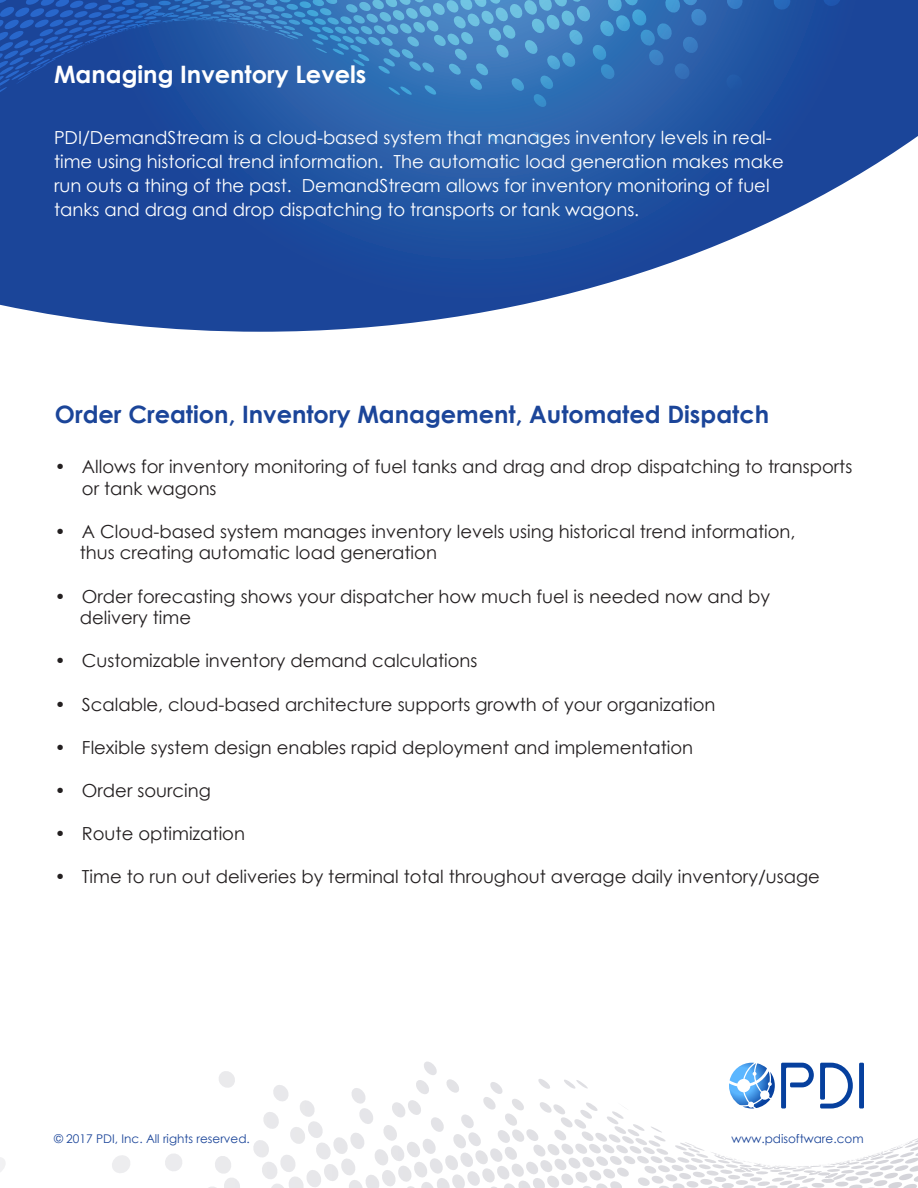
<style>
.page{position:relative;width:918px;height:1188px;background:#fff}
.page>*{position:absolute;margin:0;border:0;box-sizing:border-box;transform-origin:0 0}
.t1{font:700 24px "Century Gothic";color:#1b4599}
.t2{font:700 24px "Century Gothic";color:#fff}
.t3{font:18px/21.6px "Century Gothic";color:#231f20}
.t4{font:18px/24px "Century Gothic";color:#fff}
.t5{font:12px "Century Gothic";color:#1b4599}
</style>
<div class="page">
<svg style="left:0;top:146px;width:904px;height:186px"></svg>
<svg style="left:0;top:0;width:918px;height:146px;background:#2a60ab"></svg>
<svg style="left:0;top:1061px;width:918px;height:127px"></svg>
<svg style="left:729px;top:1063px;width:46px;height:46px"></svg>
<div style="left:859px;top:1063px;width:5px;height:46px;background:#06409e"></div>
<svg style="left:820px;top:1063px;width:33px;height:46px"></svg>
<svg style="left:781px;top:1063px;width:33px;height:46px"></svg>
<p class="t2" style="left:54px;top:56px;width:314px">Managing Inventory Levels</p>
<p class="t4" style="left:54px;top:125px;width:731px">PDI/DemandStream is a cloud-based system that manages inventory levels in real&shy;time using historical trend information. The automatic load generation makes make run outs a thing of the past. DemandStream allows for inventory monitoring of fuel tanks and drag and drop dispatching to transports or tank wagons.</p>
<p class="t1" style="left:55px;top:396px;width:716px">Order Creation, Inventory Management, Automated Dispatch</p>
<p class="t3" style="left:82px;top:455px;width:772px;text-indent:-27px">• Allows for inventory monitoring of fuel tanks and drag and drop dispatching to transports or tank wagons</p>
<p class="t3" style="left:55px;top:520px;width:742px">• A Cloud-based system manages inventory levels using historical trend information,</p>
<p class="t3" style="left:80px;top:542px;width:359px">thus creating automatic load generation</p>
<p class="t3" style="left:55px;top:585px;width:717px">• Order forecasting shows your dispatcher how much fuel is needed now and by</p>
<p class="t3" style="left:80px;top:607px;width:113px">delivery time</p>
<p class="t3" style="left:55px;top:650px;width:424px">• Customizable inventory demand calculations</p>
<p class="t3" style="left:55px;top:693px;width:662px">• Scalable, cloud-based architecture supports growth of your organization</p>
<p class="t3" style="left:55px;top:736px;width:640px">• Flexible system design enables rapid deployment and implementation</p>
<p class="t3" style="left:55px;top:779px;width:157px">• Order sourcing</p>
<p class="t3" style="left:55px;top:823px;width:192px">• Route optimization</p>
<p class="t3" style="left:55px;top:866px;width:766px">• Time to run out deliveries by terminal total throughout average daily inventory/usage</p>
<p class="t5" style="left:54px;top:1130px;width:197px">© 2017 PDI, Inc. All rights reserved.</p>
<p class="t5" style="left:731px;top:1130px;width:134px">www.pdisoftware.com</p>
</div>
